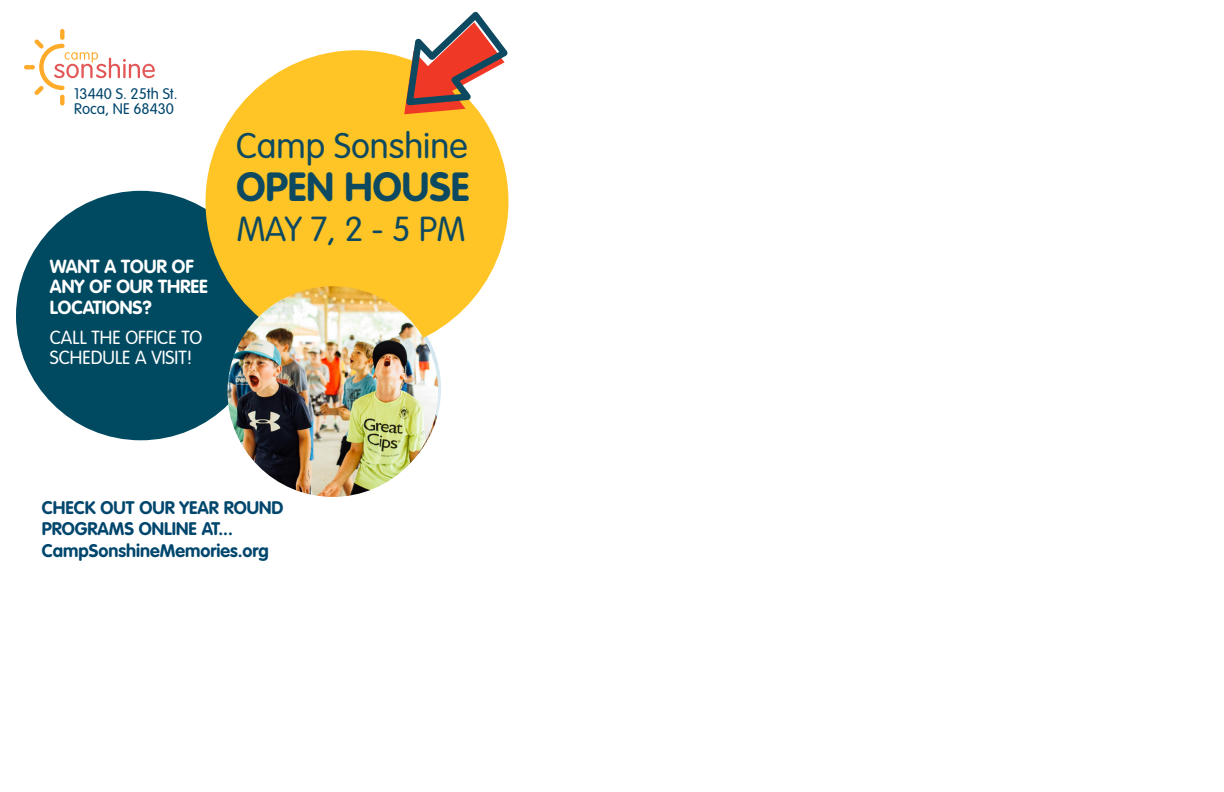
<style>
.page{position:relative;width:1224px;height:792px;background:#fff}
.page>*{position:absolute;margin:0;border:0;box-sizing:border-box;transform-origin:0 0}
.t1{font:700 40.2px "VAG Rounded Std";color:#0d4a61}
.t2{font:300 35.2px "VAG Rounded Std";color:#0d4a61}
.t3{font:300 34.2px "VAG Rounded Std";color:#0d4a61}
.t4{font:700 18.8px "VAG Rounded Std";color:#fff}
.t5{font:300 18.8px/20.6px "VAG Rounded Std";color:#fff}
.t6{font:700 18px/21.6px "VAG Rounded Std";color:#00466d}
.t7{font:300 15.2px "VAG Rounded Std";color:#00466d}
</style>
<div class="page">
<div style="left:16px;top:191px;width:250px;height:249px;background:#004a61;border-radius:50%"></div>
<div style="left:206px;top:51px;width:302px;height:301px;background:#ffc425;border-radius:50%"></div>
<svg style="left:404px;top:12px;width:104px;height:102px"></svg>
<div style="left:60px;top:95px;width:5px;height:11px;background:#ffab2a;border-radius:2px"></div>
<div style="left:60px;top:29px;width:5px;height:11px;background:#ffab2a;border-radius:2px"></div>
<hr style="left:24px;top:65px;width:11px;height:4px;background:#ffab2a;border-radius:2px">
<svg style="left:34px;top:39px;width:121px;height:56px"></svg>
<img style="left:228px;top:286px;width:210px;height:211px;border-radius:105px">
<p class="t7" style="left:74px;top:85px;width:105px">13440 S. 25th St.</p>
<p class="t7" style="left:74px;top:100px;width:101px">Roca, NE 68430</p>
<p class="t4" style="left:50px;top:255px;width:145px">WANT A TOUR OF</p>
<p class="t4" style="left:50px;top:276px;width:160px">ANY OF OUR THREE</p>
<p class="t4" style="left:50px;top:296px;width:103px">LOCATIONS?</p>
<p class="t5" style="left:50px;top:328px;width:154px">CALL THE OFFICE TO<br>SCHEDULE A VISIT!</p>
<p class="t2" style="left:236px;top:126px;width:233px">Camp Sonshine</p>
<p class="t1" style="left:236px;top:164px;width:235px">OPEN HOUSE</p>
<p class="t3" style="left:237px;top:209px;width:230px">MAY 7, 2 - 5 PM</p>
<p class="t6" style="left:42px;top:497px;width:243px">CHECK OUT OUR YEAR ROUND<br>PROGRAMS ONLINE AT...<br>CampSonshineMemories.org</p>
</div>
